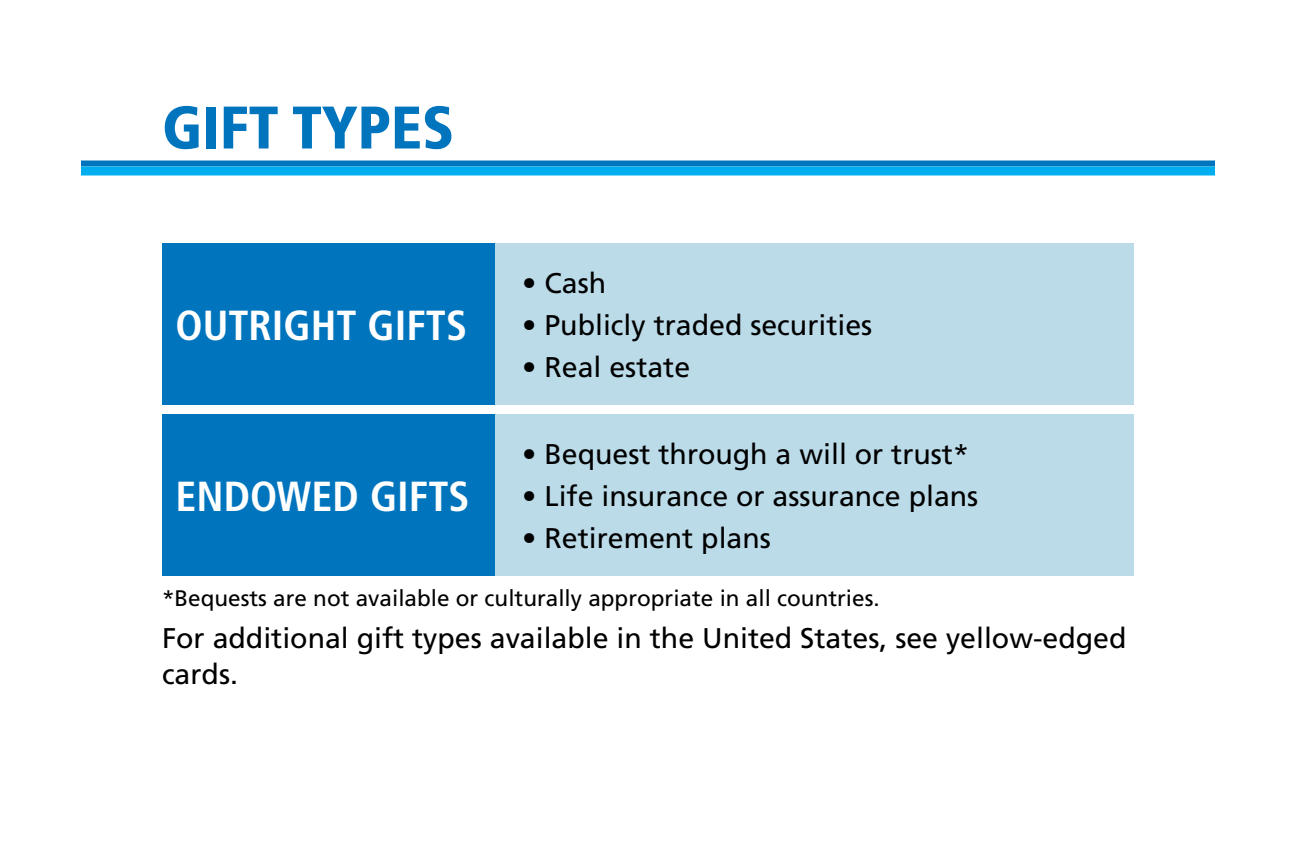
<style>
.page{position:relative;width:1296px;height:864px;background:#fff}
.page>*{position:absolute;margin:0;border:0;box-sizing:border-box;transform-origin:0 0}
.t1{font:900 condensed 60px "Frutiger LT Std";color:#0075be}
.t2{font:700 condensed 42px "Frutiger LT Std";color:#fff}
.t3{font:28.5px/36px "Frutiger LT Std";color:#000}
.t4{font:22.5px "Frutiger LT Std";color:#000}
</style>
<div class="page">
<div style="left:162px;top:243px;width:333px;height:333px;background:#0075be"></div>
<div style="left:495px;top:243px;width:639px;height:333px;background:#bbdbe9"></div>
<svg style="left:162px;top:405px;width:972px;height:9px"></svg>
<div style="left:81px;top:160px;width:1134px;height:6px;background:#0075be"></div>
<div style="left:81px;top:166px;width:1134px;height:10px;background:#00aeef"></div>
<h1 class="t1" style="left:162px;top:92px;width:294px">GIFT TYPES</h1>
<h2 class="t2" style="left:176px;top:300px;width:293px">OUTRIGHT GIFTS</h2>
<p class="t3" style="left:522px;top:265px;width:85px">• Cash</p>
<p class="t3" style="left:522px;top:307px;width:352px">• Publicly traded securities</p>
<p class="t3" style="left:522px;top:349px;width:169px">• Real estate</p>
<p class="t3" style="left:522px;top:436px;width:448px">• Bequest through a will or trust*</p>
<p class="t3" style="left:522px;top:478px;width:458px">• Life insurance or assurance plans</p>
<p class="t3" style="left:522px;top:520px;width:250px">• Retirement plans</p>
<p class="t4" style="left:162px;top:585px;width:719px">*Bequests are not available or culturally appropriate in all countries.</p>
<p class="t3" style="left:162px;top:620px;width:966px">For additional gift types available in the United States, see yellow-edged cards.</p>
<h2 class="t2" style="left:176px;top:471px;width:296px">ENDOWED GIFTS</h2>
</div>
